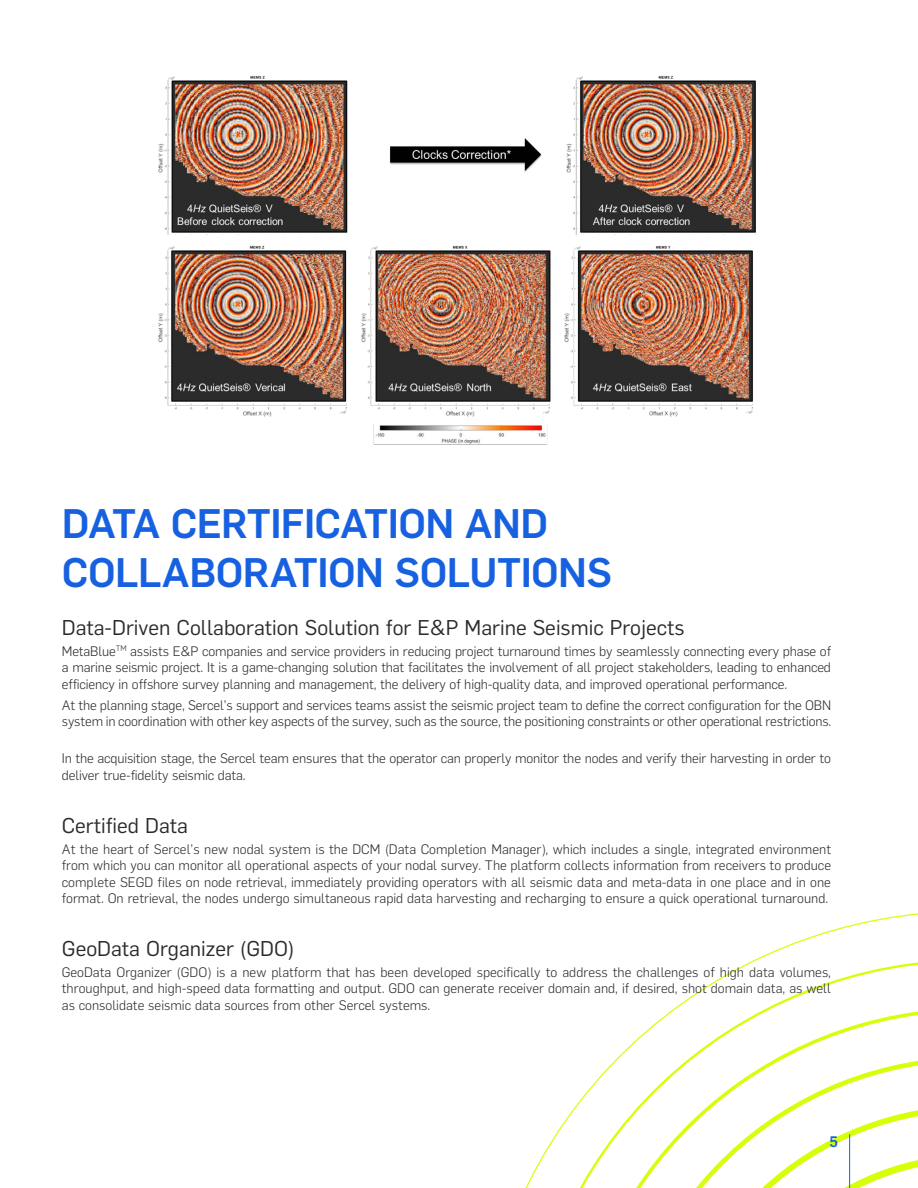
<style>
.page{position:relative;width:918px;height:1188px;background:#fff}
.page>*{position:absolute;margin:0;border:0;box-sizing:border-box;transform-origin:0 0}
.t1{font:500 40.5px/48.6px "Flama";letter-spacing:-.015em;color:#1761e1}
.t2{font:21px "Flama";color:#2b2b2b}
.t3{font:500 15px "Flama";color:#1761e1}
.t4{font:300 13.5px/16.5px "Flama";letter-spacing:-.01em;color:#2b2b2b;text-align:justify}
</style>
<div class="page">
<svg style="left:574px;top:1011px;width:97px;height:177px"></svg>
<svg style="left:623px;top:1051px;width:48px;height:137px"></svg>
<svg style="left:671px;top:979px;width:48px;height:209px"></svg>
<svg style="left:719px;top:913px;width:199px;height:275px"></svg>
<hr style="left:849px;top:1134px;width:1px;height:54px;background:#1761e1">
<img style="left:158px;top:75px;width:598px;height:160px">
<img style="left:158px;top:245px;width:595px;height:199px">
<p class="t1" style="left:62px;top:497px;width:552px">DATA CERTIFICATION AND<br>COLLABORATION SOLUTIONS</p>
<p class="t2" style="left:62px;top:612px;width:624px">Data-Driven Collaboration Solution for E&amp;P Marine Seismic Projects</p>
<p class="t4" style="left:62px;top:642px;width:771px">MetaBlue<sup>TM</sup> assists E&amp;P companies and service providers in reducing project turnaround times by seamlessly connecting every phase of a marine seismic project. It is a game-changing solution that facilitates the involvement of all project stakeholders, leading to enhanced efficiency in offshore survey planning and management, the delivery of high-quality data, and improved operational performance.</p>
<p class="t4" style="left:62px;top:696px;width:771px">At the planning stage, Sercel’s support and services teams assist the seismic project team to define the correct configuration for the OBN system in coordination with other key aspects of the survey, such as the source, the positioning constraints or other operational restrictions.</p>
<p class="t4" style="left:62px;top:750px;width:771px">In the acquisition stage, the Sercel team ensures that the operator can properly monitor the nodes and verify their harvesting in order to deliver true-fidelity seismic data.</p>
<p class="t2" style="left:62px;top:810px;width:128px">Certified Data</p>
<p class="t4" style="left:62px;top:840px;width:771px">At the heart of Sercel’s new nodal system is the DCM (Data Completion Manager), which includes a single, integrated environment from which you can monitor all operational aspects of your nodal survey. The platform collects information from receivers to produce complete SEGD files on node retrieval, immediately providing operators with all seismic data and meta-data in one place and in one format. On retrieval, the nodes undergo simultaneous rapid data harvesting and recharging to ensure a quick operational turnaround.</p>
<p class="t2" style="left:62px;top:933px;width:234px">GeoData Organizer (GDO)</p>
<p class="t4" style="left:62px;top:963px;width:771px">GeoData Organizer (GDO) is a new platform that has been developed specifically to address the challenges of high data volumes, throughput, and high-speed data formatting and output. GDO can generate receiver domain and, if desired, shot domain data, as well as consolidate seismic data sources from other Sercel systems.</p>
<p class="t3" style="left:829px;top:1131px;width:10px">5</p>
</div>
